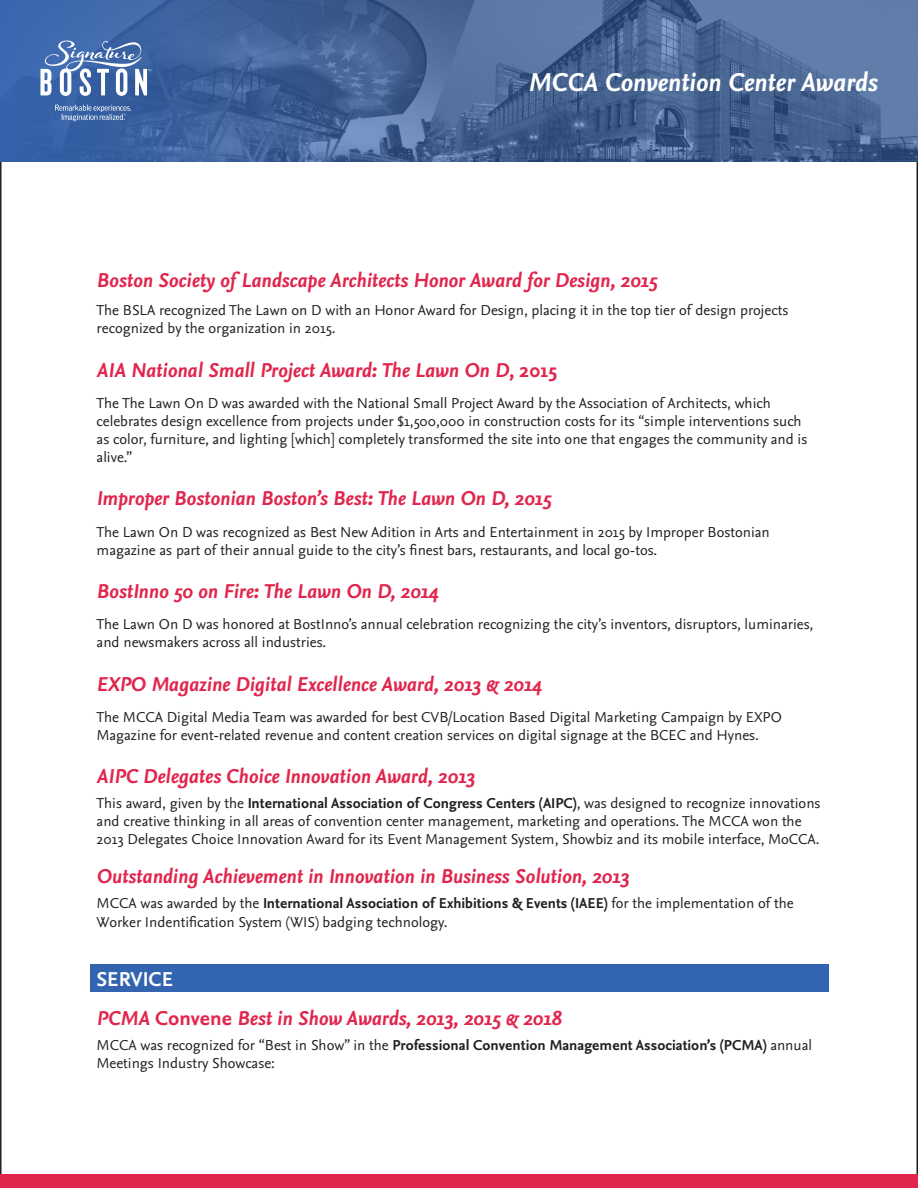
<style>
.page{position:relative;width:918px;height:1188px;background:#fff}
.page>*{position:absolute;margin:0;border:0;box-sizing:border-box;transform-origin:0 0}
.t1{font:italic 700 27px "Nexus Sans Pro";color:#fff}
.Paragraph_Style_4{font:italic 700 21px "Nexus Sans Pro";color:#e1264d}
.Paragraph_Style_1{font:700 21px "Nexus Sans Pro";color:#fff}
.Paragraph_Style_4-2{font:15px/18px "Nexus Sans Pro";color:#231f20}
.Paragraph_Style_3{font:15px/18px "Nexus Sans Pro";color:#231f20}
.s1{font-style:normal}
.s2{font-weight:700}
</style>
<div class="page">
<img style="left:0;top:0;width:918px;height:162px">
<div style="left:0;top:1174px;width:918px;height:14px;background:#e1264d"></div>
<svg style="left:40px;top:40px;width:111px;height:81px;background:#6786b9"></svg>
<div style="left:90px;top:964px;width:739px;height:28px;background:#3264b0"></div>
<h1 class="t1" style="left:528px;top:62px;width:351px">MCCA Convention Center Awards</h1>
<p class="Paragraph_Style_4" style="left:97px;top:264px;width:562px">Boston Society of Landscape Architects Honor Award for Design, 2015</p>
<p class="Paragraph_Style_4-2" style="left:97px;top:301px;width:693px">The BSLA recognized The Lawn on D with an Honor Award for Design, placing it in the top tier of design projects recognized by the organization in 2015.</p>
<p class="Paragraph_Style_4" style="left:97px;top:354px;width:462px">AIA National Small Project Award: The Lawn On D<span class="s1">, 2015</span></p>
<p class="Paragraph_Style_4-2" style="left:97px;top:393px;width:712px">The The Lawn On D was awarded with the National Small Project Award by the Association of Architects, which celebrates design excellence from projects under $1,500,000 in construction costs for its “simple interventions such as color, furniture, and lighting [which] completely transformed the site into one that engages the community and is alive.”</p>
<p class="Paragraph_Style_4" style="left:97px;top:482px;width:456px">Improper Bostonian Boston’s Best: The Lawn On D, 2015</p>
<p class="Paragraph_Style_4-2" style="left:97px;top:522px;width:675px">The Lawn On D was recognized as Best New Adition in Arts and Entertainment in 2015 by Improper Bostonian magazine as part of their annual guide to the city’s finest bars, restaurants, and local go-tos.</p>
<p class="Paragraph_Style_4" style="left:97px;top:575px;width:343px">BostInno 50 on Fire: The Lawn On D, 2014</p>
<p class="Paragraph_Style_4-2" style="left:97px;top:615px;width:718px">The Lawn On D was honored at BostInno’s annual celebration recognizing the city’s inventors, disruptors, luminaries, and newsmakers across all industries.</p>
<p class="Paragraph_Style_4" style="left:97px;top:668px;width:447px">EXPO Magazine Digital Excellence Award, 2013 &amp; 2014</p>
<p class="Paragraph_Style_4-2" style="left:97px;top:707px;width:687px">The MCCA Digital Media Team was awarded for best CVB/Location Based Digital Marketing Campaign by EXPO<br>Magazine for event-related revenue and content creation services on digital signage at the BCEC and Hynes.</p>
<p class="Paragraph_Style_4" style="left:97px;top:761px;width:380px">AIPC Delegates Choice Innovation Award, 2013</p>
<p class="Paragraph_Style_3" style="left:97px;top:793px;width:725px">This award, given by the <span class="s2">International Association of Congress Centers (AIPC)</span>, was designed to recognize innovations and creative thinking in all areas of convention center management, marketing and operations. The MCCA won the<br>2013 Delegates Choice Innovation Award for its Event Management System, Showbiz and its mobile interface, MoCCA.</p>
<p class="Paragraph_Style_4" style="left:97px;top:860px;width:534px">Outstanding Achievement in Innovation in Business Solution, 2013</p>
<p class="Paragraph_Style_3" style="left:97px;top:892px;width:699px;line-height:19.8px">MCCA was awarded by the <span class="s2">International Association of Exhibitions &amp; Events (IAEE)</span> for the implementation of the<br>Worker Indentification System (WIS) badging technology.</p>
<p class="Paragraph_Style_1" style="left:97px;top:964px;width:78px">SERVICE</p>
<p class="Paragraph_Style_4" style="left:97px;top:1002px;width:466px">PCMA <span class="s1">Convene</span> Best in Show Awards, 2013, 2015 &amp; 2018</p>
<p class="Paragraph_Style_3" style="left:97px;top:1035px;width:717px">MCCA was recognized for “Best in Show” in the <span class="s2">Professional Convention Management Association’s (PCMA)</span> annual<br>Meetings Industry Showcase:</p>
</div>
